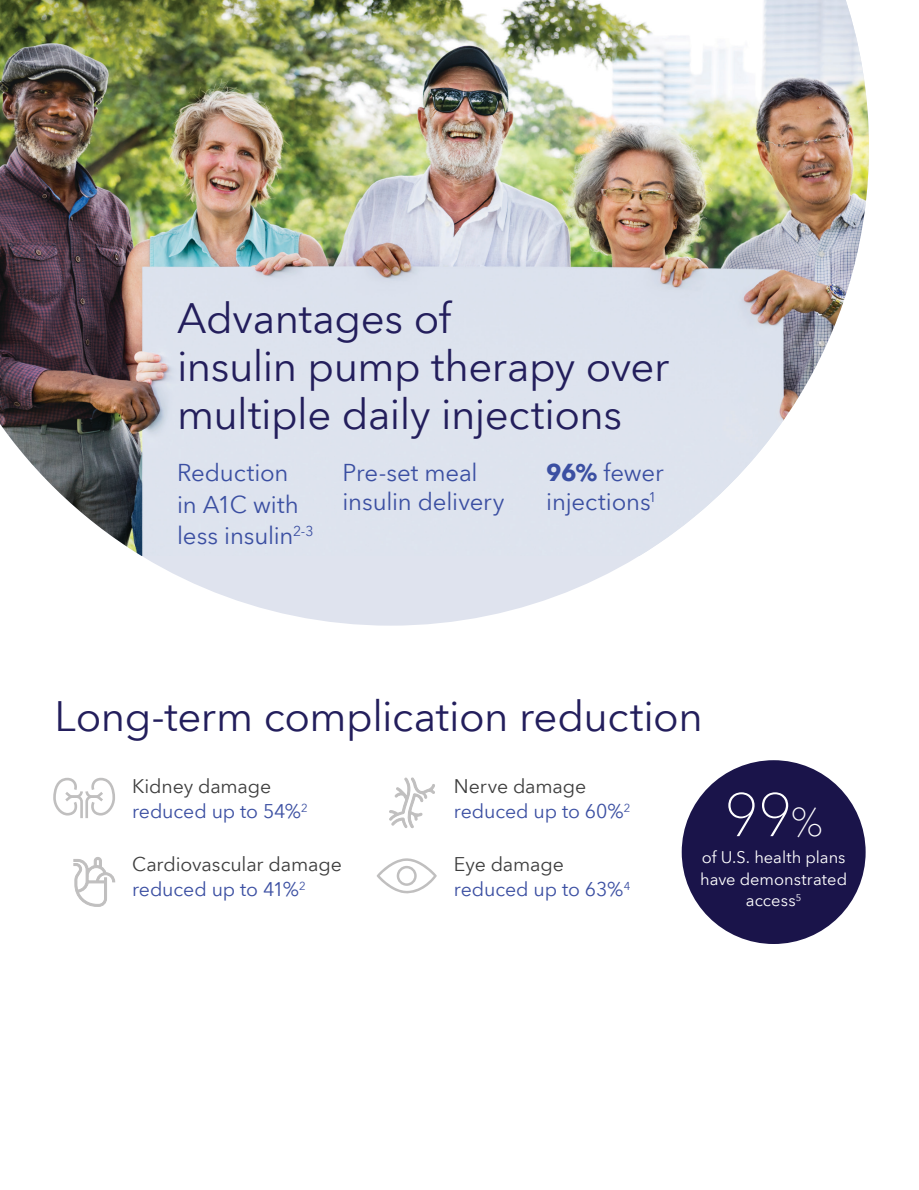
<style>
.page{position:relative;width:919px;height:1190px;background:#fff}
.page>*{position:absolute;margin:0;border:0;box-sizing:border-box;transform-origin:0 0}
.t1{font:100 60.75px "Avenir Next World";color:#fff}
.t2{font:42px/48px "Avenir Next World";letter-spacing:-.015em;color:#231e5c}
.t3{font:24px/31.2px "Avenir Next World";letter-spacing:-.01em;color:#3b4fa2}
.Bullets{font:19.5px/25.5px "Avenir Next World";letter-spacing:-.005em;color:#3b4fa2}
.Bullets-2{font:19.5px/25.5px "Avenir Next World";letter-spacing:-.01em;color:#3d3d3d}
.t4{font:16.5px/21.5px "Avenir Next World";color:#fff;text-align:center}
.s1{font-weight:700}
.s2{color:#3d3d3d}
.s3{color:#3b4fa2}
.s4{font-size:39.15px}
</style>
<div class="page">
<svg style="left:142px;top:556px;width:497px;height:70px;fill:#dfe3ee"></svg>
<img style="left:0;top:0;width:868px;height:556px">
<svg style="left:53px;top:777px;width:62px;height:41px"></svg>
<svg style="left:73px;top:857px;width:42px;height:50px"></svg>
<svg style="left:389px;top:777px;width:46px;height:51px"></svg>
<svg style="left:376px;top:858px;width:60px;height:36px"></svg>
<div style="left:681px;top:760px;width:184px;height:184px;background:#1a144a;border-radius:50%"></div>
<p class="t2" style="left:177px;top:294px;width:493px">Advantages of<br>insulin pump therapy over multiple daily injections</p>
<p class="t3" style="left:177px;top:458px;width:138px">Reduction in A1C with less insulin<sup>2-3</sup></p>
<p class="t3" style="left:342px;top:459px;width:163px;line-height:28.8px">Pre-set meal insulin delivery</p>
<p class="t3" style="left:546px;top:459px;width:119px;line-height:28.8px"><span class="s1">96%</span> fewer injections<sup>1</sup></p>
<p class="t2" style="left:55px;top:693px;width:649px">Long-term complication reduction</p>
<p class="Bullets" style="left:132px;top:773px;width:177px"><span class="s2">Kidney damage </span>reduced up to 54%<sup>2</sup></p>
<p class="Bullets-2" style="left:132px;top:851px;width:211px">Cardiovascular damage <span class="s3">reduced up to 41%</span><sup>2</sup></p>
<p class="Bullets" style="left:454px;top:773px;width:178px"><span class="s2">Nerve damage </span>reduced up to 60%<sup>2</sup></p>
<p class="Bullets" style="left:454px;top:851px;width:178px"><span class="s2">Eye damage </span>reduced up to 63%<sup>4</sup></p>
<p class="t1" style="left:724px;top:766px;width:100px">99<span class="s4">%</span></p>
<p class="t4" style="left:700px;top:847px;width:148px">of U.S. health plans have demonstrated access<sup>5</sup></p>
</div>
